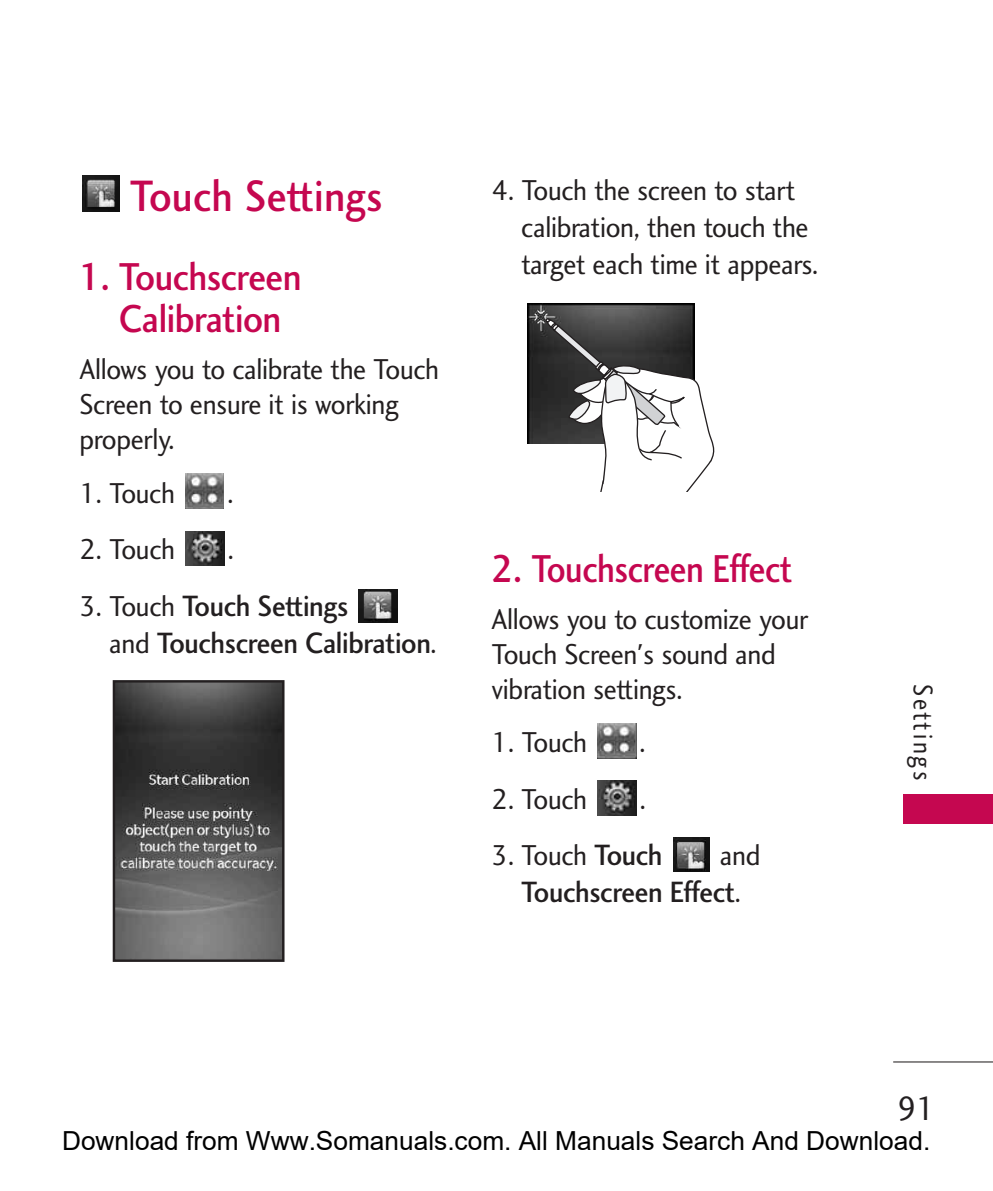
<style>
.page{position:relative;width:993px;height:1191px;background:#fff}
.page>*{position:absolute;margin:0;border:0;box-sizing:border-box;transform-origin:0 0}
.t1{font:45.5px "Charlotte Sans Medium Let Plain";letter-spacing:.005em;color:#c50750;scale:.9 1}
.t2{font:40.25px/42px "Charlotte Sans Medium Let Plain";letter-spacing:-.01em;color:#c50750;text-align:center;scale:.9 1}
.t3{font:35px "Charlotte Sans Book Let Plain";color:#231f20;scale:.93 1}
.t4{font:30.45px/36.8px "Charlotte Sans Medium Let Plain";letter-spacing:-.01em;color:#231f20;scale:.92 1}
.t5{font:29.75px/35px "Charlotte Sans Book Plain";letter-spacing:-.01em;color:#231f20;scale:.93 1}
.t6{font:28px "Charlotte Sans Book Let Plain";letter-spacing:.12em;color:#231f20;scale:.85 1}
.t7{font:26.25px "Arial";color:#000}
.s1{font-family:"Charlotte Sans Book Plain";font-size:29.75px}
.s2{font-family:"Charlotte Sans Medium Let Plain";font-size:30.45px}
</style>
<div class="page">
<hr style="left:892px;top:1061px;width:100px;height:1px;background:#231f20">
<div style="left:903px;top:794px;width:89px;height:29px;background:#c50750"></div>
<img style="left:673px;top:837px;width:36px;height:35px">
<img style="left:597px;top:781px;width:39px;height:34px">
<img style="left:597px;top:723px;width:39px;height:35px">
<svg style="left:527px;top:303px;width:168px;height:15px"></svg>
<img style="left:527px;top:304px;width:167px;height:139px">
<img style="left:116px;top:683px;width:165px;height:276px">
<div style="left:113px;top:680px;width:171px;height:282px;border:2px solid #231f20"></div>
<img style="left:358px;top:589px;width:39px;height:33px">
<img style="left:185px;top:531px;width:39px;height:34px">
<img style="left:185px;top:474px;width:39px;height:34px">
<img style="left:83px;top:175px;width:37px;height:37px">
<svg style="left:545px;top:318px;width:170px;height:173px"></svg>
<h1 class="t1" style="left:130px;top:169px;width:282px">Touch Settings</h1>
<h2 class="t2" style="left:79px;top:255px;width:248px">1. Touchscreen<br>Calibration</h2>
<p class="t5" style="left:79px;top:354px;width:388px">Allows you to calibrate the Touch<br>Screen to ensure it is working properly.</p>
<p class="t5" style="left:79px;top:478px;width:104px">1. Touch</p>
<p class="t5" style="left:227px;top:478px;width:8px">.</p>
<p class="t5" style="left:79px;top:534px;width:104px">2. Touch</p>
<p class="t5" style="left:228px;top:534px;width:8px">.</p>
<p class="t4" style="left:109px;top:587px;width:357px;text-indent:-30px"><span class="s1">3. Touch</span> Touch Settings<br><span class="s1">and</span> Touchscreen Calibration<span class="s1">.</span></p>
<p class="t5" style="left:521px;top:174px;width:321px;line-height:36.8px;text-indent:-30px">4. Touch the screen to start calibration, then touch the target each time it appears.</p>
<h2 class="t2" style="left:491px;top:547px;width:336px">2. Touchscreen Effect</h2>
<p class="t5" style="left:491px;top:604px;width:342px">Allows you to customize your<br>Touch Screen's sound and vibration settings.</p>
<p class="t5" style="left:491px;top:727px;width:104px">1. Touch</p>
<p class="t5" style="left:639px;top:727px;width:8px">.</p>
<p class="t5" style="left:491px;top:784px;width:104px">2. Touch</p>
<p class="t5" style="left:639px;top:784px;width:8px">.</p>
<p class="t5" style="left:491px;top:841px;width:185px">3. Touch <span class="s2">Touch</span></p>
<p class="t5" style="left:719px;top:841px;width:45px">and</p>
<p class="t4" style="left:521px;top:873px;width:240px">Touchscreen Effect<span class="s1">.</span></p>
<p class="t6" style="left:939px;top:683px;width:116px;rotate:90deg">Settings</p>
<p class="t3" style="left:896px;top:1087px;width:43px">91</p>
<p class="t7" style="left:62px;top:1126px;width:869px">Download from Www.Somanuals.com. All Manuals Search And Download.</p>
</div>
